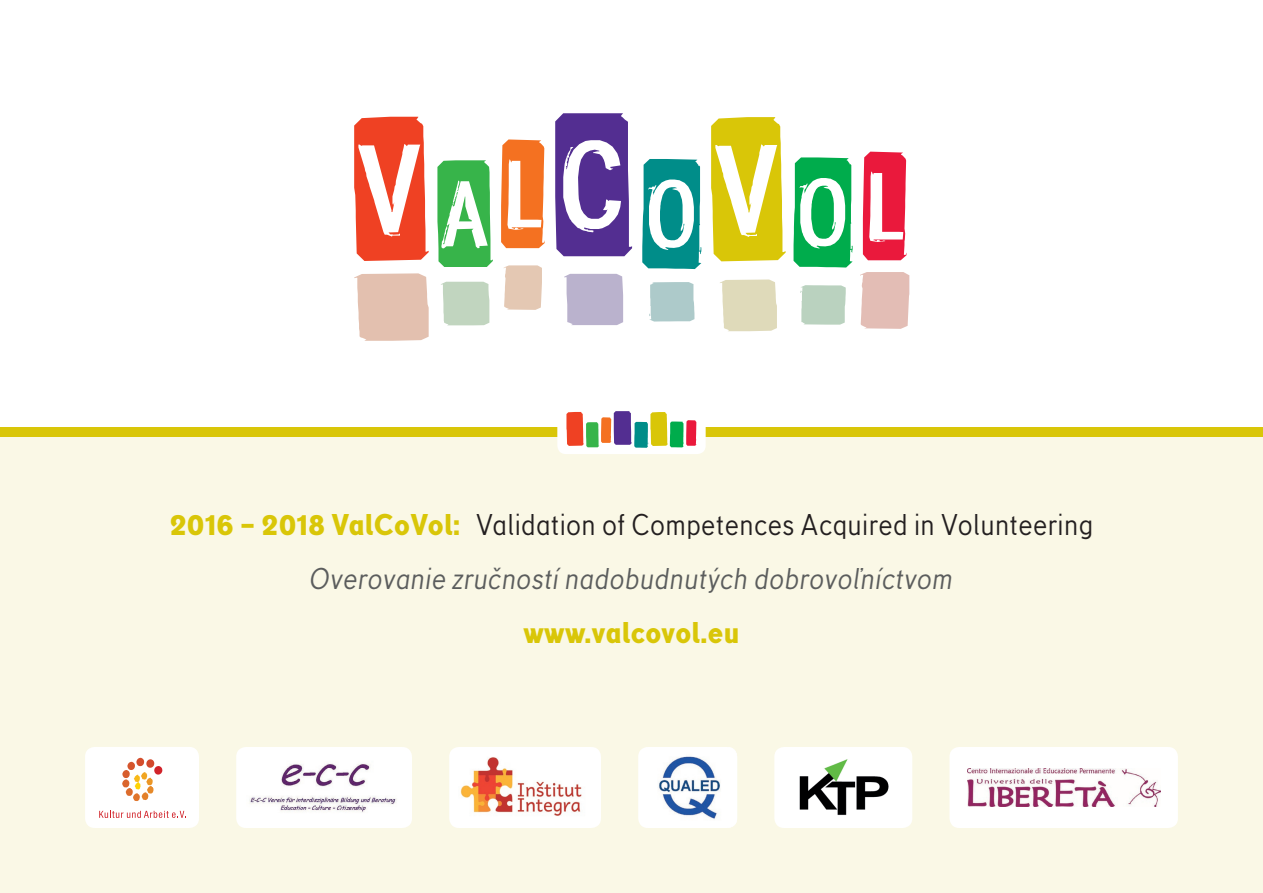
<style>
.page{position:relative;width:1263px;height:893px;background:#fff}
.page>*{position:absolute;margin:0;border:0;box-sizing:border-box;transform-origin:0 0}
.Ü1_eng{font:30px "TT Corals";letter-spacing:.01em;color:#231f20}
.Ü1_de{font:italic 30px "TT Corals";letter-spacing:.01em;color:#5b5d5d}
.Ü1_eng-2{font:800 30px "TT Corals";letter-spacing:.01em;color:#d9c608}
.s1{font-weight:800;color:#d9c608}
</style>
<div class="page">
<div style="left:0;top:432px;width:1263px;height:461px;background:#faf8e6"></div>
<div style="left:0;top:427px;width:1263px;height:9px;background:#d9c608"></div>
<svg style="left:860px;top:272px;width:49px;height:57px;background:#e4c1b9"></svg>
<svg style="left:800px;top:285px;width:46px;height:40px;background:#bfd5c4"></svg>
<svg style="left:649px;top:282px;width:45px;height:40px;background:#b2cdcd"></svg>
<svg style="left:504px;top:265px;width:38px;height:45px;background:#e5cbb7"></svg>
<svg style="left:441px;top:282px;width:48px;height:43px;background:#c4d7c2"></svg>
<svg style="left:720px;top:279px;width:57px;height:52px;background:#e1ddbf"></svg>
<svg style="left:564px;top:274px;width:59px;height:51px;background:#beb6d0"></svg>
<svg style="left:354px;top:273px;width:75px;height:68px;background:#e5c6b6"></svg>
<svg style="left:863px;top:152px;width:43px;height:108px"></svg>
<svg style="left:793px;top:157px;width:60px;height:111px"></svg>
<svg style="left:642px;top:159px;width:59px;height:110px"></svg>
<svg style="left:501px;top:139px;width:44px;height:109px"></svg>
<svg style="left:437px;top:160px;width:56px;height:107px"></svg>
<svg style="left:711px;top:117px;width:75px;height:144px"></svg>
<svg style="left:555px;top:113px;width:77px;height:143px"></svg>
<svg style="left:354px;top:117px;width:75px;height:144px"></svg>
<div style="left:557px;top:411px;width:149px;height:43px;background:#fff;border-radius:9px"></div>
<svg style="left:566px;top:411px;width:130px;height:37px"></svg>
<div style="left:236px;top:747px;width:176px;height:81px;background:#fff;border-radius:10px"></div>
<img style="left:249px;top:763px;width:148px;height:50px">
<div style="left:774px;top:747px;width:138px;height:81px;background:#fff;border-radius:10px"></div>
<img style="left:799px;top:759px;width:90px;height:56px">
<div style="left:449px;top:747px;width:152px;height:81px;background:#fff;border-radius:10px"></div>
<img style="left:460px;top:757px;width:122px;height:59px">
<div style="left:949px;top:747px;width:229px;height:81px;background:#fff;border-radius:10px"></div>
<img style="left:967px;top:768px;width:193px;height:38px">
<div style="left:638px;top:747px;width:99px;height:81px;background:#fff;border-radius:10px"></div>
<img style="left:658px;top:747px;width:79px;height:81px">
<div style="left:85px;top:747px;width:114px;height:81px;background:#fff;border-radius:10px"></div>
<svg style="left:99px;top:811px;width:87px;height:7px"></svg>
<svg style="left:122px;top:758px;width:41px;height:43px"></svg>
<p class="Ü1_eng" style="left:170px;top:507px;width:925px"><span class="s1">2016 – 2018 ValCoVol:</span> Validation of Competences Acquired in Volunteering</p>
<p class="Ü1_de" style="left:310px;top:561px;width:645px">Overovanie zručností nadobudnutých dobrovoľníctvom</p>
<p class="Ü1_eng-2" style="left:523px;top:615px;width:217px">www.valcovol.eu</p>
</div>
